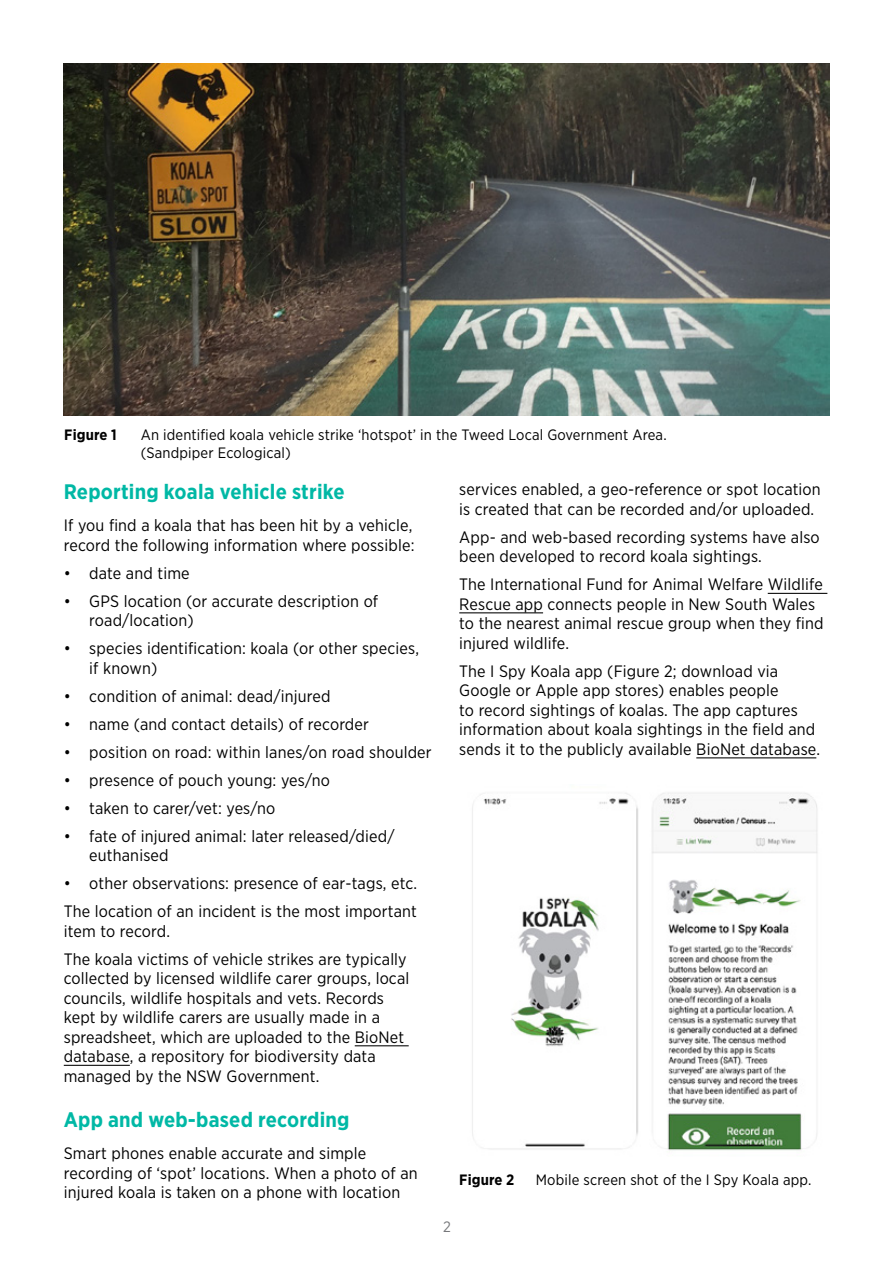
<style>
.page{position:relative;width:893px;height:1263px;background:#fff}
.page>*{position:absolute;margin:0;border:0;box-sizing:border-box;transform-origin:0 0}
._05_Heading_2{font:700 21px "Gotham Narrow";letter-spacing:.01em;color:#00b8a5}
._08_Body_copy{font:16.5px/19.5px "Gotham Narrow";letter-spacing:.01em;color:#000}
.t1{font:15px/18px "Gotham Narrow";letter-spacing:.01em;color:#000}
.t2{font:700 15px "Gotham Narrow";letter-spacing:.01em;color:#000}
.t3{font:15px "Gotham Narrow";color:#77787b}
</style>
<div class="page">
<img style="left:64px;top:64px;width:765px;height:351px">
<hr style="left:355px;top:1045px;width:54px;height:1px;background:#000">
<hr style="left:64px;top:1065px;width:66px;height:1px;background:#000">
<hr style="left:768px;top:593px;width:59px;height:1px;background:#000">
<hr style="left:459px;top:612px;width:84px;height:1px;background:#000">
<hr style="left:696px;top:757px;width:120px;height:1px;background:#000">
<img style="left:472px;top:792px;width:346px;height:359px">
<p class="t2" style="left:64px;top:425px;width:54px">Figure 1</p>
<p class="t1" style="left:141px;top:425px;width:527px">An identified koala vehicle strike ‘hotspot’ in the Tweed Local Government Area. (Sandpiper Ecological)</p>
<h3 class="_05_Heading_2" style="left:64px;top:478px;width:282px">Reporting koala vehicle strike</h3>
<p class="_08_Body_copy" style="left:64px;top:515px;width:352px">If you find a koala that has been hit by a vehicle, record the following information where possible:</p>
<p class="_08_Body_copy" style="left:64px;top:563px;width:127px">• date and time</p>
<p class="_08_Body_copy" style="left:89px;top:591px;width:290px;text-indent:-26px">• GPS location (or accurate description of road/location)</p>
<p class="_08_Body_copy" style="left:89px;top:638px;width:331px;text-indent:-26px">• species identification: koala (or other species, if known)</p>
<p class="_08_Body_copy" style="left:64px;top:686px;width:268px">• condition of animal: dead/injured</p>
<p class="_08_Body_copy" style="left:64px;top:714px;width:307px">• name (and contact details) of recorder</p>
<p class="_08_Body_copy" style="left:64px;top:742px;width:369px">• position on road: within lanes/on road shoulder</p>
<p class="_08_Body_copy" style="left:64px;top:770px;width:268px">• presence of pouch young: yes/no</p>
<p class="_08_Body_copy" style="left:64px;top:798px;width:213px">• taken to carer/vet: yes/no</p>
<p class="_08_Body_copy" style="left:89px;top:826px;width:307px;text-indent:-26px">• fate of injured animal: later released/died/ euthanised</p>
<p class="_08_Body_copy" style="left:64px;top:873px;width:355px">• other observations: presence of ear-tags, etc.</p>
<p class="_08_Body_copy" style="left:64px;top:901px;width:355px">The location of an incident is the most important item to record.</p>
<p class="_08_Body_copy" style="left:64px;top:949px;width:347px">The koala victims of vehicle strikes are typically collected by licensed wildlife carer groups, local councils, wildlife hospitals and vets. Records kept by wildlife carers are usually made in a spreadsheet, which are uploaded to the BioNet database, a repository for biodiversity data managed by the NSW Government.</p>
<h3 class="_05_Heading_2" style="left:64px;top:1106px;width:287px">App and web-based recording</h3>
<p class="_08_Body_copy" style="left:64px;top:1143px;width:355px">Smart phones enable accurate and simple recording of ‘spot’ locations. When a photo of an injured koala is taken on a phone with location</p>
<p class="_08_Body_copy" style="left:459px;top:479px;width:363px">services enabled, a geo-reference or spot location is created that can be recorded and/or uploaded.</p>
<p class="_08_Body_copy" style="left:459px;top:527px;width:362px">App- and web-based recording systems have also been developed to record koala sightings.</p>
<p class="_08_Body_copy" style="left:459px;top:574px;width:366px">The International Fund for Animal Welfare Wildlife Rescue app connects people in New South Wales to the nearest animal rescue group when they find injured wildlife.</p>
<p class="_08_Body_copy" style="left:459px;top:661px;width:362px">The I Spy Koala app (Figure 2; download via Google or Apple app stores) enables people<br>to record sightings of koalas. The app captures information about koala sightings in the field and sends it to the publicly available BioNet database.</p>
<p class="t2" style="left:459px;top:1170px;width:57px">Figure 2</p>
<p class="t1" style="left:536px;top:1170px;width:277px">Mobile screen shot of the I Spy Koala app.</p>
<p class="t3" style="left:443px;top:1217px;width:9px">2</p>
</div>
